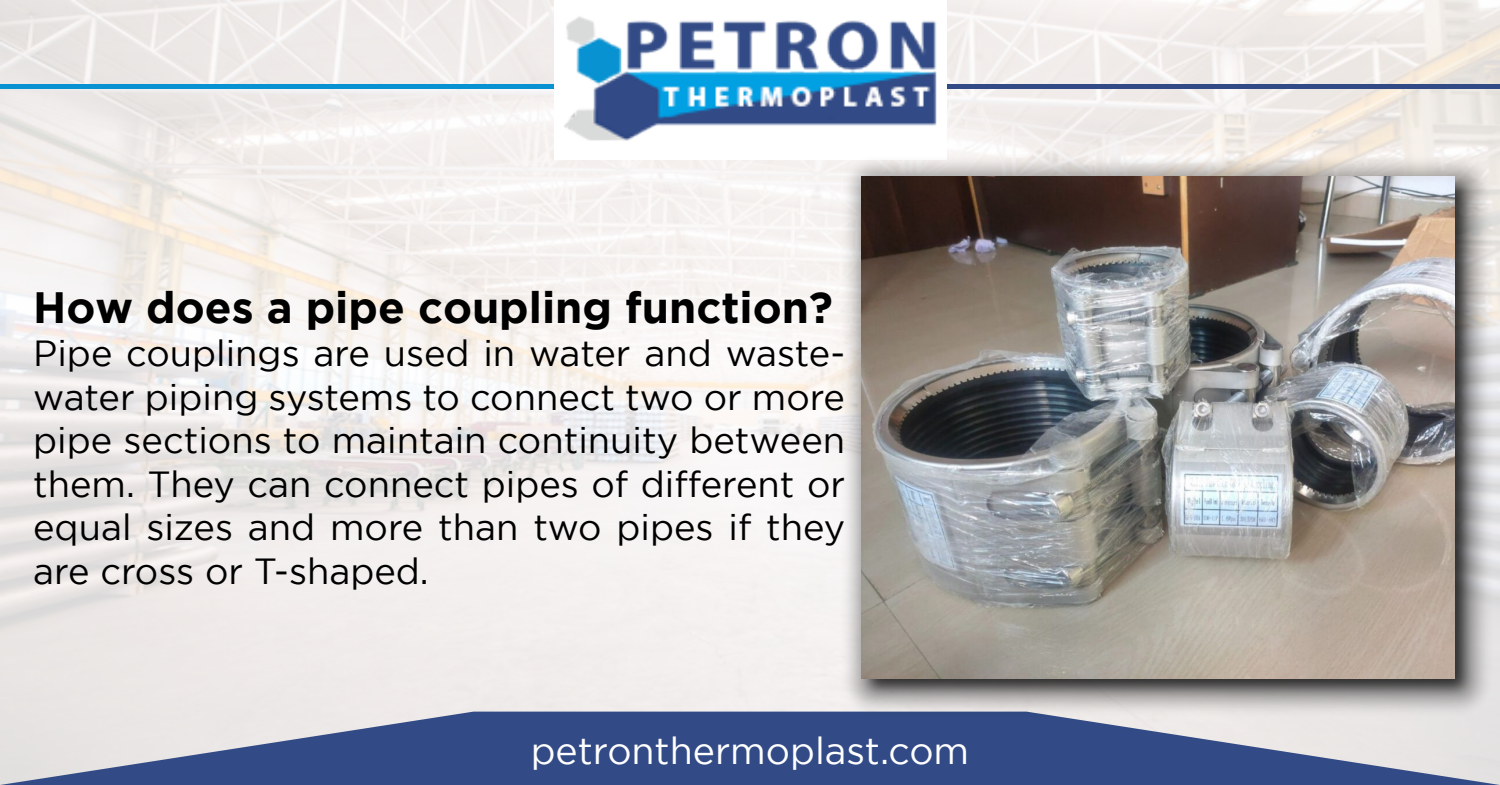
<style>
.page{position:relative;width:1500px;height:785px;background:#fff}
.page>*{position:absolute;margin:0;border:0;box-sizing:border-box;transform-origin:0 0}
.t1{font:700 43.75px "Gotham";color:#000}
.t2{font:37.5px "Gotham";color:#fff}
.t3{font:36.25px/43.5px "Gotham";color:#000;text-align:justify}
</style>
<div class="page">
<svg style="left:0;top:712px;width:1500px;height:73px;background:#6778a1"></svg>
<div style="left:0;top:84px;width:774px;height:5px;background:#0892d1"></div>
<div style="left:883px;top:84px;width:617px;height:5px;background:#324b86"></div>
<img style="left:554px;top:16px;width:392px;height:125px">
<img style="left:712px;top:150px;width:788px;height:572px">
<img style="left:721px;top:166px;width:779px;height:540px">
<img style="left:861px;top:177px;width:593px;height:501px">
<p class="t1" style="left:33px;top:282px;width:801px">How does a pipe coupling function?</p>
<p class="t3" style="left:33px;top:331px;width:814px">Pipe couplings are used in water and waste&shy;water piping systems to connect two or more pipe sections to maintain continuity between them. They can connect pipes of different or equal sizes and more than two pipes if they are cross or T-shaped.</p>
<p class="t2" style="left:531px;top:730px;width:440px">petronthermoplast.com</p>
</div>
